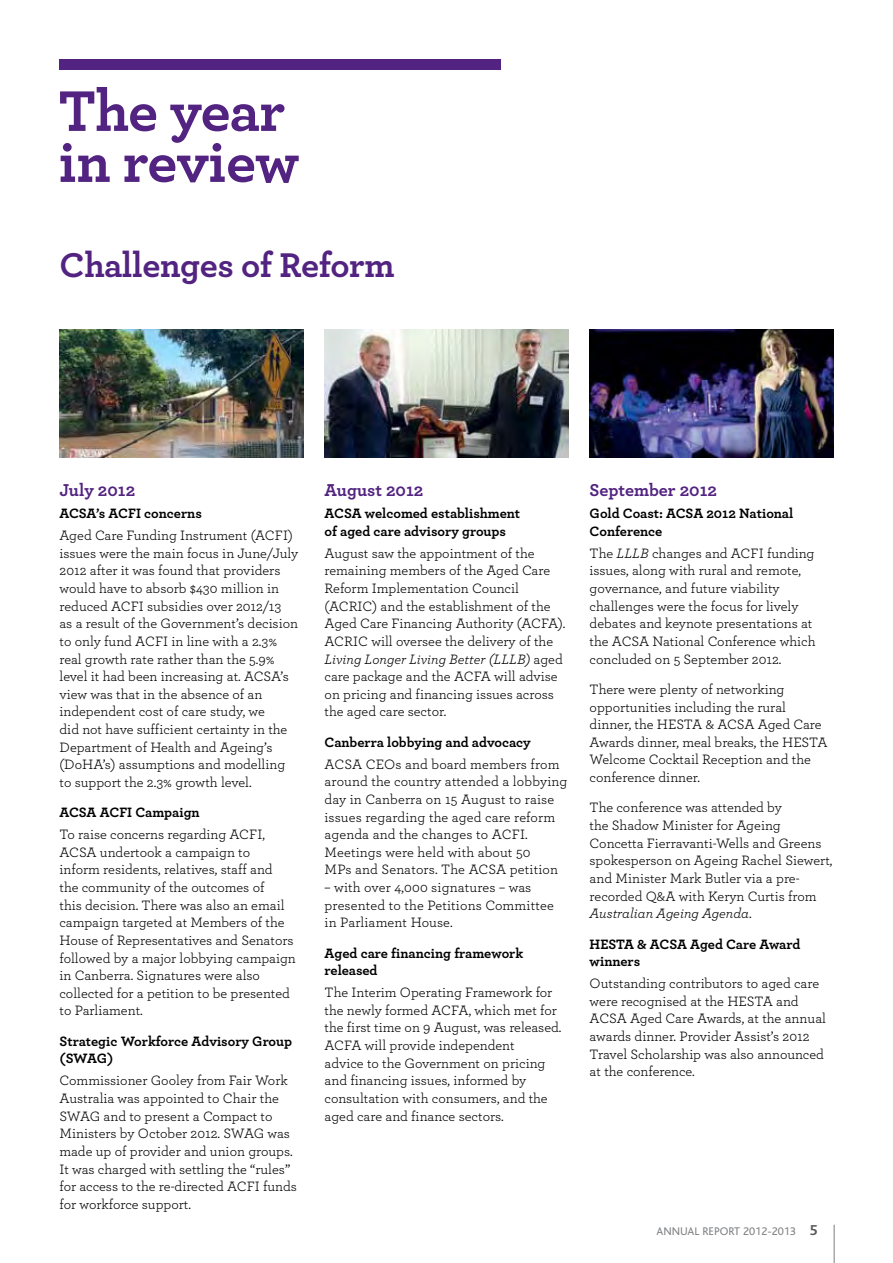
<style>
.page{position:relative;width:893px;height:1263px;background:#fff}
.page>*{position:absolute;margin:0;border:0;box-sizing:border-box;transform-origin:0 0}
.t1{font:700 60px/51px "Archer";letter-spacing:-.01em;color:#522380}
.t2{font:700 36px "Archer";letter-spacing:-.01em;color:#522380}
.t3{font:700 18px "Archer";color:#522380}
.t4{font:14.25px/17.7px "Archer";color:#000}
.t5{font:700 14.25px/17.7px "Archer";color:#000}
.t6{font:11.7px "Bliss";color:#808285}
.s1{font-style:italic}
.s2{font-weight:700;font-size:15px;color:#58595b}
</style>
<div class="page">
<hr style="left:833px;top:1225px;width:2px;height:38px;background:#a7a9ac">
<div style="left:60px;top:60px;width:441px;height:10px;background:#522380"></div>
<img style="left:60px;top:330px;width:243px;height:127px">
<img style="left:325px;top:330px;width:243px;height:127px">
<img style="left:590px;top:330px;width:243px;height:127px">
<h1 class="t1" style="left:59px;top:82px;width:242px">The year in review</h1>
<h2 class="t2" style="left:60px;top:237px;width:337px">Challenges of Reform</h2>
<p class="t3" style="left:60px;top:476px;width:77px">July 2012</p>
<p class="t5" style="left:60px;top:504px;width:144px">ACSA’s ACFI concerns</p>
<p class="t4" style="left:60px;top:526px;width:240px">Aged Care Funding Instrument (ACFI) issues were the main focus in June/July 2012 after it was found that providers would have to absorb $430 million in reduced ACFI subsidies over 2012/13<br>as a result of the Government’s decision to only fund ACFI in line with a 2.3% real growth rate rather than the 5.9% level it had been increasing at. ACSA’s view was that in the absence of an independent cost of care study, we<br>did not have sufficient certainty in the Department of Health and Ageing’s (DoHA’s) assumptions and modelling to support the 2.3% growth level.</p>
<p class="t5" style="left:60px;top:803px;width:142px">ACSA ACFI Campaign</p>
<p class="t4" style="left:60px;top:825px;width:238px">To raise concerns regarding ACFI, ACSA undertook a campaign to<br>inform residents, relatives, staff and<br>the community of the outcomes of<br>this decision. There was also an email campaign targeted at Members of the House of Representatives and Senators followed by a major lobbying campaign in Canberra. Signatures were also collected for a petition to be presented to Parliament.</p>
<p class="t5" style="left:60px;top:1031px;width:234px">Strategic Workforce Advisory Group (SWAG)</p>
<p class="t4" style="left:60px;top:1071px;width:239px">Commissioner Gooley from Fair Work Australia was appointed to Chair the SWAG and to present a Compact to Ministers by October 2012. SWAG was made up of provider and union groups.<br>It was charged with settling the “rules” for access to the re-directed ACFI funds for workforce support.</p>
<p class="t3" style="left:325px;top:476px;width:100px">August 2012</p>
<p class="t5" style="left:325px;top:504px;width:197px">ACSA welcomed establishment of aged care advisory groups</p>
<p class="t4" style="left:325px;top:543px;width:242px">August saw the appointment of the remaining members of the Aged Care Reform Implementation Council (ACRIC) and the establishment of the Aged Care Financing Authority (ACFA).<br>ACRIC will oversee the delivery of the <span class="s1">Living Longer Living Better (LLLB)</span> aged care package and the ACFA will advise on pricing and financing issues across the aged care sector.</p>
<p class="t5" style="left:325px;top:732px;width:208px">Canberra lobbying and advocacy</p>
<p class="t4" style="left:325px;top:754px;width:244px">ACSA CEOs and board members from around the country attended a lobbying day in Canberra on 15 August to raise issues regarding the aged care reform agenda and the changes to ACFI.<br>Meetings were held with about 50<br>MPs and Senators. The ACSA petition</p>
<p class="t4" style="left:325px;top:878px;width:231px">– with over 4,000 signatures – was presented to the Petitions Committee in Parliament House.</p>
<p class="t5" style="left:325px;top:943px;width:200px">Aged care financing framework released</p>
<p class="t4" style="left:325px;top:983px;width:238px">The Interim Operating Framework for the newly formed ACFA, which met for the first time on 9 August, was released.<br>ACFA will provide independent<br>advice to the Government on pricing and financing issues, informed by consultation with consumers, and the aged care and finance sectors.</p>
<p class="t3" style="left:590px;top:476px;width:129px">September 2012</p>
<p class="t5" style="left:590px;top:504px;width:205px">Gold Coast: ACSA 2012 National<br>Conference</p>
<p class="t4" style="left:590px;top:543px;width:228px">The <span class="s1">LLLB</span> changes and ACFI funding issues, along with rural and remote, governance, and future viability challenges were the focus for lively debates and keynote presentations at the ACSA National Conference which concluded on 5 September 2012.</p>
<p class="t4" style="left:590px;top:680px;width:239px">There were plenty of networking opportunities including the rural dinner, the HESTA &amp; ACSA Aged Care<br>Awards dinner, meal breaks, the HESTA<br>Welcome Cocktail Reception and the conference dinner.</p>
<p class="t4" style="left:590px;top:798px;width:244px">The conference was attended by<br>the Shadow Minister for Ageing Concetta Fierravanti-Wells and Greens spokesperson on Ageing Rachel Siewert, and Minister Mark Butler via a pre&shy;recorded Q&amp;A with Keryn Curtis from <span class="s1">Australian Ageing Agenda</span>.</p>
<p class="t5" style="left:590px;top:934px;width:212px">HESTA &amp; ACSA Aged Care Award winners</p>
<p class="t4" style="left:590px;top:974px;width:238px">Outstanding contributors to aged care were recognised at the HESTA and ACSA Aged Care Awards, at the annual awards dinner. Provider Assist’s 2012<br>Travel Scholarship was also announced at the conference.</p>
<p class="t6" style="left:657px;top:1225px;width:163px">ANNUAL REPORT 2012-2013 <span class="s2">5</span></p>
</div>
